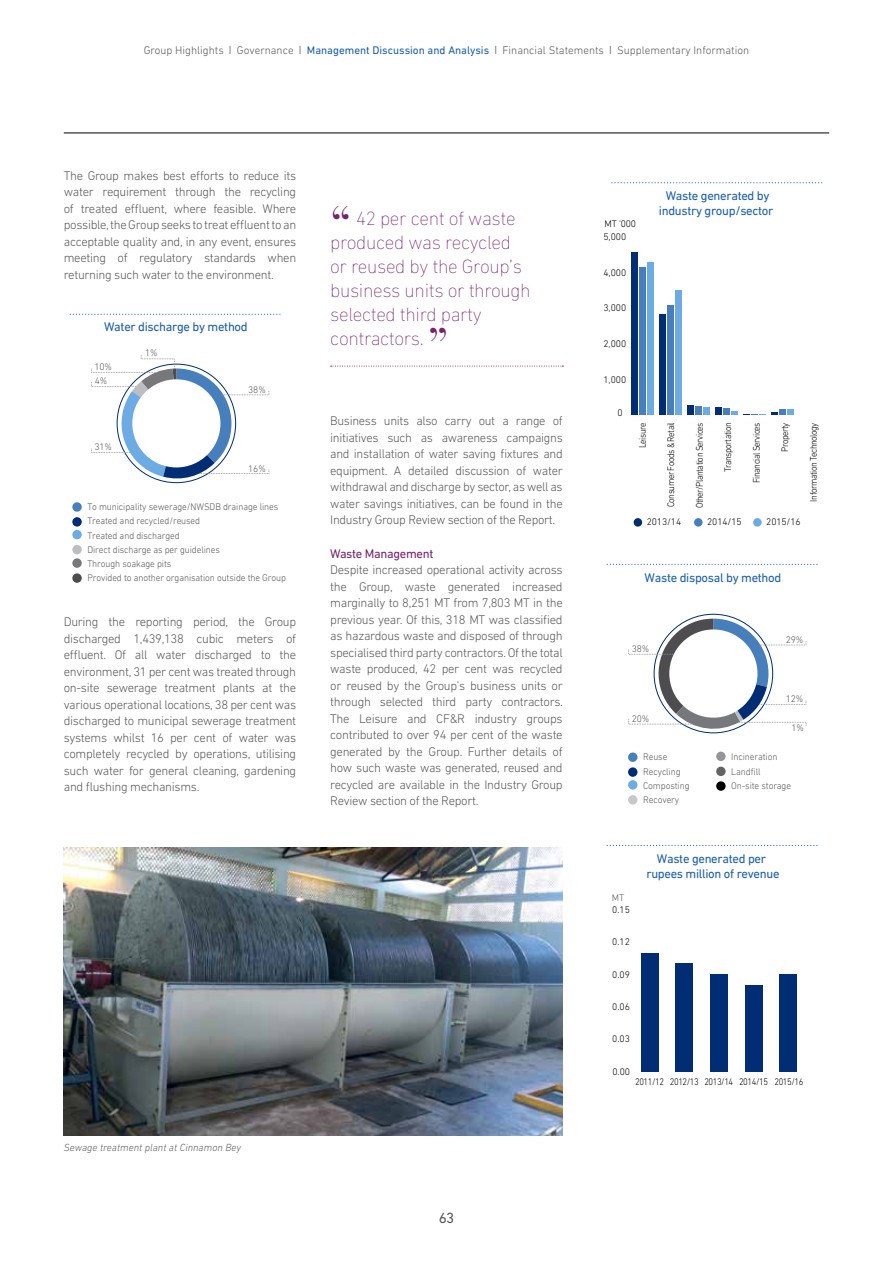
<style>
.page{position:relative;width:893px;height:1263px;background:#fff}
.page>*{position:absolute;margin:0;border:0;box-sizing:border-box;transform-origin:0 0}
.t1{font:48px "Didot";color:#77226c}
.t2{font:200 19.5px/24px "DIN Next LT Pro";letter-spacing:-.02em;color:#77226c}
.t3{font:15px "DIN Next LT Pro";color:#58595b}
.t4{font:300 12.75px/16.5px "DIN Next LT Pro";letter-spacing:-.025em;color:#58595b;text-align:justify}
.t5{font:12.75px/15.3px "DIN Next LT Pro";letter-spacing:-.025em;color:#1a5eab;text-align:center}
.t6{font:12.75px "DIN Next LT Pro";letter-spacing:-.025em;color:#77226c}
.t7{font:300 11.25px "DIN Next LT Pro";color:#58595b}
.t8{font:italic 300 10.5px "DIN Next LT Pro";color:#58595b}
.t9{font:300 9.75px/14.2px "DIN Next LT Pro";letter-spacing:-.01em;color:#58595b;scale:.96 1}
.t10{font:300 9.75px "DIN Next LT Pro";letter-spacing:-.05em;color:#000;scale:.9 1}
.t11{font:300 9.75px "DIN Next LT Pro";letter-spacing:-.05em;color:#000}
.t12{font:300 9.75px "DIN Next LT Pro";letter-spacing:-.01em;color:#58595b}
.s1{font-family:"Helvetica Neue"}
.s2{font-weight:400;color:#1a5eab}
</style>
<div class="page">
<hr style="left:64px;top:133px;width:765px;height:1px;background:#000">
<svg style="left:70px;top:314px;width:211px;height:1px"></svg>
<div style="left:72px;top:502px;width:10px;height:10px;background:#477fbc;border-radius:50%"></div>
<div style="left:72px;top:530px;width:10px;height:9px;background:#6dabe4;border-radius:50%"></div>
<div style="left:72px;top:545px;width:10px;height:9px;background:#bcbec0;border-radius:50%"></div>
<div style="left:72px;top:558px;width:10px;height:10px;background:#77787b;border-radius:50%"></div>
<div style="left:72px;top:573px;width:10px;height:10px;background:#4d4d4f;border-radius:50%"></div>
<svg style="left:72px;top:517px;width:10px;height:10px"></svg>
<svg style="left:91px;top:355px;width:179px;height:126px"></svg>
<svg style="left:612px;top:182px;width:211px;height:1px"></svg>
<div style="left:634px;top:518px;width:8px;height:9px;background:#002d73;border-radius:50%"></div>
<div style="left:694px;top:518px;width:8px;height:9px;background:#477fbc;border-radius:50%"></div>
<div style="left:753px;top:518px;width:9px;height:9px;background:#6dabe4;border-radius:50%"></div>
<div style="left:647px;top:262px;width:6px;height:153px;background:#6dabe4"></div>
<div style="left:675px;top:290px;width:6px;height:125px;background:#6dabe4"></div>
<div style="left:703px;top:407px;width:7px;height:8px;background:#6dabe4"></div>
<svg style="left:731px;top:411px;width:7px;height:4px"></svg>
<div style="left:639px;top:268px;width:6px;height:147px;background:#477fbc"></div>
<div style="left:667px;top:305px;width:7px;height:110px;background:#477fbc"></div>
<div style="left:695px;top:406px;width:7px;height:9px;background:#477fbc"></div>
<div style="left:723px;top:409px;width:7px;height:6px;background:#477fbc"></div>
<div style="left:631px;top:253px;width:6px;height:162px;background:#002d73"></div>
<div style="left:659px;top:314px;width:7px;height:101px;background:#002d73"></div>
<div style="left:687px;top:405px;width:7px;height:10px;background:#002d73"></div>
<div style="left:715px;top:407px;width:7px;height:8px;background:#002d73"></div>
<svg style="left:744px;top:414px;width:22px;height:1px"></svg>
<svg style="left:772px;top:409px;width:22px;height:6px"></svg>
<svg style="left:607px;top:564px;width:211px;height:1px"></svg>
<div style="left:628px;top:752px;width:9px;height:10px;background:#477fbc;border-radius:50%"></div>
<div style="left:628px;top:780px;width:9px;height:9px;background:#6dabe4;border-radius:50%"></div>
<div style="left:628px;top:795px;width:9px;height:9px;background:#c7c8ca;border-radius:50%"></div>
<div style="left:628px;top:767px;width:9px;height:10px;background:#002d73;border-radius:50%"></div>
<div style="left:716px;top:752px;width:10px;height:9px;background:#939598;border-radius:50%"></div>
<div style="left:716px;top:767px;width:10px;height:9px;background:#636466;border-radius:50%"></div>
<svg style="left:716px;top:781px;width:10px;height:10px"></svg>
<svg style="left:628px;top:619px;width:179px;height:114px"></svg>
<svg style="left:607px;top:845px;width:211px;height:1px"></svg>
<div style="left:641px;top:953px;width:17px;height:119px;background:#002d73"></div>
<div style="left:676px;top:964px;width:17px;height:108px;background:#002d73"></div>
<div style="left:710px;top:974px;width:17px;height:98px;background:#002d73"></div>
<div style="left:745px;top:985px;width:17px;height:87px;background:#002d73"></div>
<div style="left:780px;top:974px;width:17px;height:98px;background:#002d73"></div>
<svg style="left:331px;top:366px;width:232px;height:1px"></svg>
<img style="left:64px;top:847px;width:499px;height:288px">
<p class="t7" style="left:144px;top:44px;width:607px">Group Highlights <span class="s1">l</span> Governance <span class="s1">l</span> <span class="s2">Management Discussion and Analysis</span> <span class="s1">l</span> Financial Statements <span class="s1">l</span> Supplementary Information</p>
<p class="t4" style="left:64px;top:167px;width:234px">The Group makes best efforts to reduce its water requirement through the recycling of treated effluent, where feasible. Where possible, the Group seeks to treat effluent to an acceptable quality and, in any event, ensures meeting of regulatory standards when returning such water to the environment.</p>
<p class="t5" style="left:104px;top:319px;width:145px">Water discharge by method</p>
<p class="t12" style="left:94px;top:361px;width:19px">10%</p>
<p class="t12" style="left:95px;top:375px;width:14px">4%</p>
<p class="t12" style="left:94px;top:441px;width:19px">31%</p>
<p class="t12" style="left:145px;top:347px;width:14px">1%</p>
<p class="t12" style="left:248px;top:384px;width:19px">38%</p>
<p class="t12" style="left:248px;top:463px;width:19px">16%</p>
<p class="t9" style="left:87px;top:500px;width:208px">To municipality sewerage/NWSDB drainage lines Treated and recycled/reused<br>Treated and discharged<br>Direct discharge as per guidelines<br>Through soakage pits<br>Provided to another organisation outside the Group</p>
<p class="t4" style="left:64px;top:613px;width:234px">During the reporting period, the Group discharged 1,439,138 cubic meters of effluent. Of all water discharged to the environment, 31 per cent was treated through on-site sewerage treatment plants at the various operational locations, 38 per cent was discharged to municipal sewerage treatment systems whilst 16 per cent of water was completely recycled by operations, utilising such water for general cleaning, gardening and flushing mechanisms.</p>
<h1 class="t1" style="left:330px;top:196px;width:23px">“</h1>
<h2 class="t2" style="left:330px;top:206px;width:202px;text-indent:26px">42 per cent of waste produced was recycled or reused by the Group’s business units or through selected third party contractors.</h2>
<h1 class="t1" style="left:427px;top:317px;width:23px">”</h1>
<p class="t4" style="left:330px;top:412px;width:234px">Business units also carry out a range of initiatives such as awareness campaigns and installation of water saving fixtures and equipment. A detailed discussion of water withdrawal and discharge by sector, as well as water savings initiatives, can be found in the Industry Group Review section of the Report.</p>
<p class="t6" style="left:330px;top:546px;width:105px">Waste Management</p>
<p class="t4" style="left:330px;top:561px;width:234px">Despite increased operational activity across the Group, waste generated increased marginally to 8,251 MT from 7,803 MT in the previous year. Of this, 318 MT was classified as hazardous waste and disposed of through specialised third party contractors. Of the total waste produced, 42 per cent was recycled or reused by the Group’s business units or through selected third party contractors.<br>The Leisure and CF&amp;R industry groups contributed to over 94 per cent of the waste generated by the Group. Further details of how such waste was generated, reused and recycled are available in the Industry Group Review section of the Report.</p>
<p class="t8" style="left:64px;top:1141px;width:179px">Sewage treatment plant at Cinnamon Bey</p>
<p class="t3" style="left:439px;top:1209px;width:17px">63</p>
<p class="t11" style="left:604px;top:218px;width:33px">MT '000</p>
<p class="t11" style="left:603px;top:231px;width:24px">5,000</p>
<p class="t11" style="left:603px;top:267px;width:24px">4,000</p>
<p class="t11" style="left:603px;top:302px;width:24px">3,000</p>
<p class="t11" style="left:603px;top:338px;width:24px">2,000</p>
<p class="t11" style="left:603px;top:374px;width:24px">1,000</p>
<p class="t11" style="left:617px;top:407px;width:7px">0</p>
<p class="t5" style="left:659px;top:188px;width:116px">Waste generated by industry group/sector</p>
<p class="t10" style="left:637px;top:448px;width:30px;rotate:-90deg">Leisure</p>
<p class="t10" style="left:665px;top:507px;width:96px;rotate:-90deg">Consumer Foods &amp; Retail</p>
<p class="t10" style="left:694px;top:508px;width:97px;rotate:-90deg">Other/Plantation Services</p>
<p class="t10" style="left:722px;top:472px;width:57px;rotate:-90deg">Transportation</p>
<p class="t10" style="left:751px;top:483px;width:69px;rotate:-90deg">Financial Services</p>
<p class="t10" style="left:779px;top:452px;width:34px;rotate:-90deg">Property</p>
<p class="t10" style="left:808px;top:501px;width:89px;rotate:-90deg">Information Technology</p>
<p class="t11" style="left:647px;top:516px;width:36px">2013/14</p>
<p class="t11" style="left:707px;top:516px;width:36px">2014/15</p>
<p class="t11" style="left:766px;top:516px;width:36px">2015/16</p>
<p class="t5" style="left:645px;top:569px;width:138px">Waste disposal by method</p>
<p class="t12" style="left:632px;top:643px;width:19px">38%</p>
<p class="t12" style="left:632px;top:713px;width:19px">20%</p>
<p class="t12" style="left:786px;top:634px;width:19px">29%</p>
<p class="t12" style="left:786px;top:693px;width:19px">12%</p>
<p class="t12" style="left:791px;top:722px;width:14px">1%</p>
<p class="t9" style="left:643px;top:750px;width:50px">Reuse<br>Recycling<br>Composting<br>Recovery</p>
<p class="t9" style="left:731px;top:750px;width:64px">Incineration<br>Landfill<br>On-site storage</p>
<p class="t12" style="left:612px;top:892px;width:14px">MT</p>
<p class="t11" style="left:612px;top:904px;width:19px">0.15</p>
<p class="t11" style="left:612px;top:936px;width:19px">0.12</p>
<p class="t11" style="left:612px;top:969px;width:19px">0.09</p>
<p class="t11" style="left:612px;top:1001px;width:19px">0.06</p>
<p class="t11" style="left:612px;top:1033px;width:19px">0.03</p>
<p class="t11" style="left:612px;top:1066px;width:19px">0.00</p>
<p class="t5" style="left:646px;top:850px;width:135px">Waste generated per rupees million of revenue</p>
<p class="t10" style="left:635px;top:1076px;width:189px">2011/12 2012/13 2013/14 2014/15 2015/16</p>
</div>
